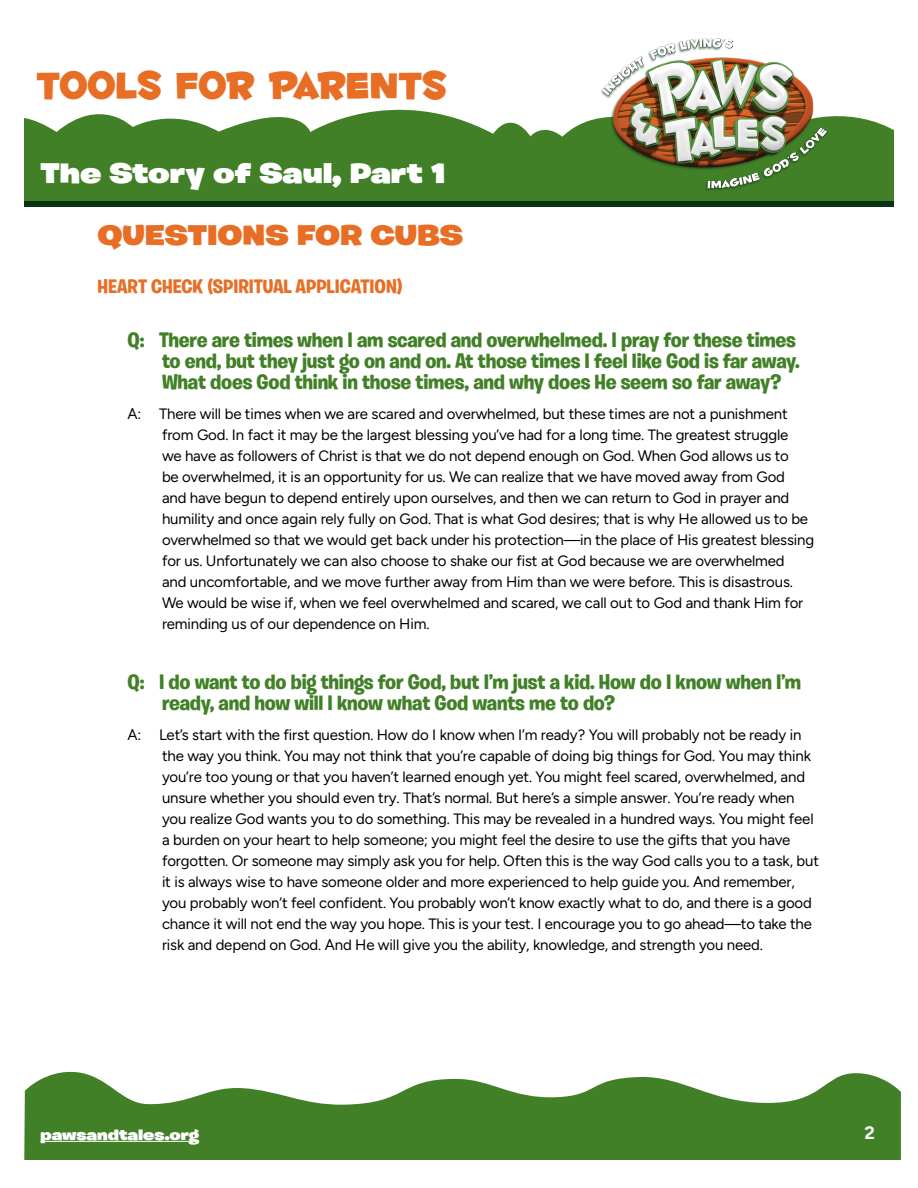
<style>
.page{position:relative;width:918px;height:1188px;background:#fff}
.page>*{position:absolute;margin:0;border:0;box-sizing:border-box;transform-origin:0 0}
.t1{font:45px "Fontdinerdotcom Huggable";color:#e86e25}
.t2{font:900 28.5px "Burbank Big Wide";color:#fff}
.t3{font:900 28.5px "Burbank Big Wide";color:#e86e25}
.t4{font:700 21px/21px "Burbank Big";letter-spacing:-.01em;color:#418027}
.t5{font:700 19.5px "Burbank Big";color:#e86e25}
.t6{font:300 18px "Figtree";color:#fff}
.t7{font:300 15px/21px "Figtree";letter-spacing:-.01em;color:#000}
.t8{font:900 15px "Burbank Big Wide";color:#fff}
</style>
<div class="page">
<svg style="left:24px;top:110px;width:870px;height:92px;background:#568d40"></svg>
<img style="left:598px;top:38px;width:234px;height:154px">
<div style="left:24px;top:202px;width:870px;height:5px;background:#0c3215"></div>
<svg style="left:24px;top:1071px;width:877px;height:89px;fill:#418027"></svg>
<hr style="left:40px;top:1141px;width:159px;height:1px;background:#fff">
<h1 class="t1" style="left:36px;top:58px;width:412px">TOOLS FOR PARENTS</h1>
<h2 class="t2" style="left:40px;top:155px;width:407px">The Story of Saul, Part 1</h2>
<h2 class="t3" style="left:98px;top:217px;width:367px">QUESTIONS FOR CUBS</h2>
<h3 class="t5" style="left:98px;top:274px;width:307px">HEART CHECK (SPIRITUAL APPLICATION)</h3>
<h3 class="t4" style="left:162px;top:329px;width:639px;text-indent:-35px">Q: There are times when I am scared and overwhelmed. I pray for these times to end, but they just go on and on. At those times I feel like God is far away.<br>What does God think in those times, and why does He seem so far away?</h3>
<p class="t7" style="left:162px;top:403px;width:654px;text-indent:-34px">A: There will be times when we are scared and overwhelmed, but these times are not a punishment from God. In fact it may be the largest blessing you’ve had for a long time. The greatest struggle<br>we have as followers of Christ is that we do not depend enough on God. When God allows us to<br>be overwhelmed, it is an opportunity for us. We can realize that we have moved away from God<br>and have begun to depend entirely upon ourselves, and then we can return to God in prayer and humility and once again rely fully on God. That is what God desires; that is why He allowed us to be overwhelmed so that we would get back under his protection—in the place of His greatest blessing for us. Unfortunately we can also choose to shake our fist at God because we are overwhelmed<br>and uncomfortable, and we move further away from Him than we were before. This is disastrous.<br>We would be wise if, when we feel overwhelmed and scared, we call out to God and thank Him for reminding us of our dependence on Him.</p>
<h3 class="t4" style="left:162px;top:671px;width:640px;text-indent:-35px">Q: I do want to do big things for God, but I’m just a kid. How do I know when I’m ready, and how will I know what God wants me to do?</h3>
<p class="t7" style="left:162px;top:724px;width:659px;text-indent:-34px">A: Let’s start with the first question. How do I know when I’m ready? You will probably not be ready in the way you think. You may not think that you’re capable of doing big things for God. You may think you’re too young or that you haven’t learned enough yet. You might feel scared, overwhelmed, and unsure whether you should even try. That’s normal. But here’s a simple answer. You’re ready when you realize God wants you to do something. This may be revealed in a hundred ways. You might feel a burden on your heart to help someone; you might feel the desire to use the gifts that you have forgotten. Or someone may simply ask you for help. Often this is the way God calls you to a task, but it is always wise to have someone older and more experienced to help guide you. And remember, you probably won’t feel confident. You probably won’t know exactly what to do, and there is a good chance it will not end the way you hope. This is your test. I encourage you to go ahead—to take the risk and depend on God. And He will give you the ability, knowledge, and strength you need.</p>
<p class="t8" style="left:40px;top:1125px;width:160px">pawsandtales.org</p>
<p class="t6" style="left:865px;top:1123px;width:12px">2</p>
</div>
